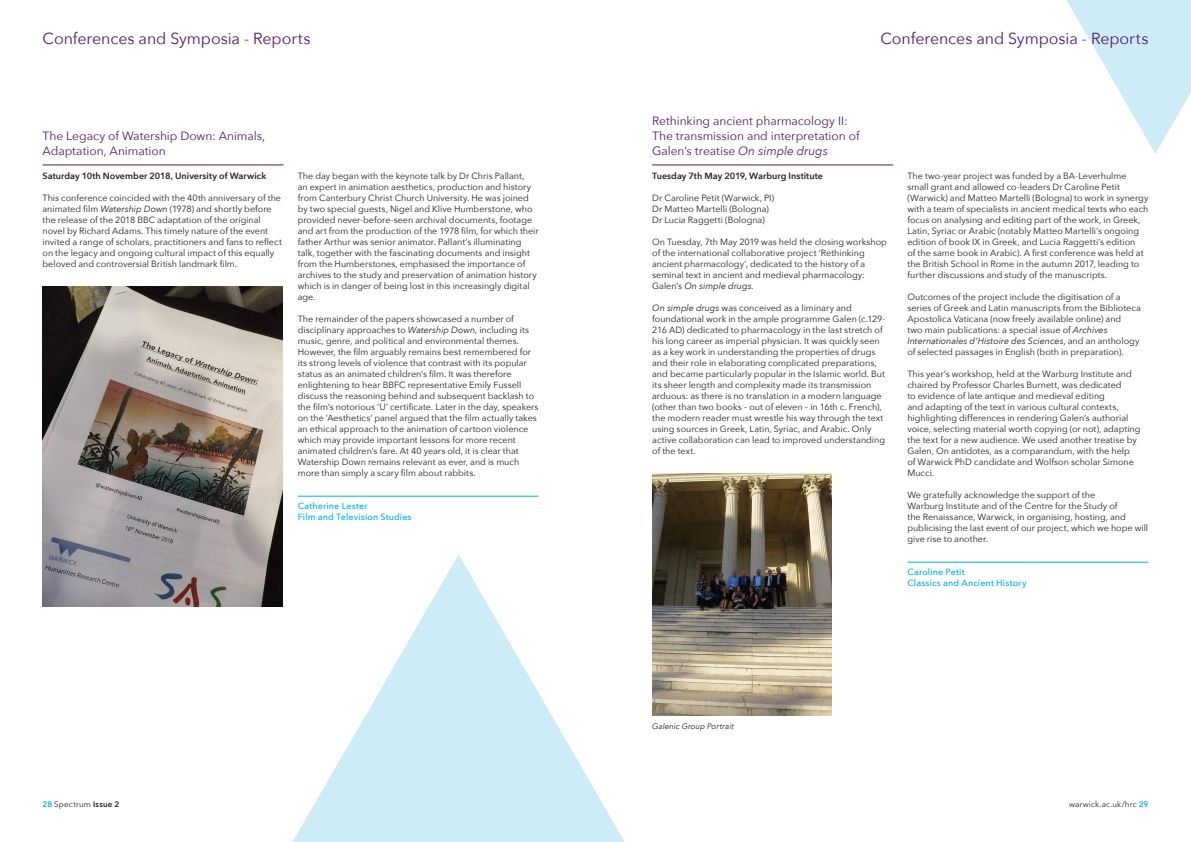
<style>
.page{position:relative;width:1191px;height:842px;background:#fff}
.page>*{position:absolute;margin:0;border:0;box-sizing:border-box;transform-origin:0 0}
.t1{font:16px "Avenir Next";letter-spacing:-.005em;color:#511b6c}
.t2{font:12px/15px "Avenir Next";letter-spacing:-.005em;color:#511b6c}
.t3{font:9px/11px "Avenir Next";color:#231f20}
.t4{font:600 9px "Avenir Next";letter-spacing:.005em;color:#231f20}
.t5{font:500 9px/11px "Avenir Next";letter-spacing:.01em;color:#00b2dd}
.t6{font:8px "Avenir Next";letter-spacing:.015em;color:#231f20}
.t7{font:italic 8px "Avenir Next";letter-spacing:.005em;color:#231f20}
.s1{font-style:italic}
.s2{font-weight:600;color:#00b2dd}
.s3{font-weight:600}
</style>
<div class="page">
<svg style="left:214px;top:554px;width:489px;height:288px"></svg>
<svg style="left:1067px;top:0;width:124px;height:154px"></svg>
<hr style="left:43px;top:164px;width:240px;height:1px;background:#511b6c">
<hr style="left:298px;top:496px;width:241px;height:1px;background:#00b2dd">
<hr style="left:652px;top:164px;width:241px;height:1px;background:#511b6c">
<hr style="left:907px;top:562px;width:241px;height:1px;background:#00b2dd">
<img style="left:43px;top:286px;width:239px;height:320px">
<img style="left:652px;top:473px;width:179px;height:242px">
<p class="t1" style="left:43px;top:25px;width:269px">Conferences and Symposia - Reports</p>
<p class="t2" style="left:43px;top:128px;width:224px">The Legacy of Watership Down: Animals,<br>Adaptation, Animation</p>
<p class="t4" style="left:43px;top:168px;width:225px">Saturday 10th November 2018, University of Warwick</p>
<p class="t3" style="left:43px;top:192px;width:241px">This conference coincided with the 40th anniversary of the animated film <span class="s1">Watership Down</span> (1978) and shortly before the release of the 2018 BBC adaptation of the original novel by Richard Adams. This timely nature of the event invited a range of scholars, practitioners and fans to reflect on the legacy and ongoing cultural impact of this equally beloved and controversial British landmark film.</p>
<p class="t3" style="left:298px;top:170px;width:242px">The day began with the keynote talk by Dr Chris Pallant,<br>an expert in animation aesthetics, production and history from Canterbury Christ Church University. He was joined by two special guests, Nigel and Klive Humberstone, who provided never-before-seen archival documents, footage and art from the production of the 1978 film, for which their father Arthur was senior animator. Pallant’s illuminating talk, together with the fascinating documents and insight from the Humberstones, emphasised the importance of archives to the study and preservation of animation history which is in danger of being lost in this increasingly digital age.</p>
<p class="t3" style="left:298px;top:313px;width:242px">The remainder of the papers showcased a number of disciplinary approaches to <span class="s1">Watership Down</span>, including its music, genre, and political and environmental themes.<br>However, the film arguably remains best remembered for its strong levels of violence that contrast with its popular status as an animated children’s film. It was therefore enlightening to hear BBFC representative Emily Fussell discuss the reasoning behind and subsequent backlash to the film’s notorious ‘U’ certificate. Later in the day, speakers on the ‘Aesthetics’ panel argued that the film actually takes an ethical approach to the animation of cartoon violence which may provide important lessons for more recent animated children’s fare. At 40 years old, it is clear that Watership Down remains relevant as ever, and is much more than simply a scary film about rabbits.</p>
<p class="t5" style="left:298px;top:500px;width:115px">Catherine Lester<br>Film and Television Studies</p>
<p class="t1" style="left:880px;top:25px;width:269px">Conferences and Symposia - Reports</p>
<p class="t2" style="left:652px;top:113px;width:197px">Rethinking ancient pharmacology II:</p>
<p class="t2" style="left:652px;top:128px;width:209px">The transmission and interpretation of<br>Galen’s treatise <span class="s1">On simple drugs</span></p>
<p class="t4" style="left:652px;top:168px;width:172px">Tuesday 7th May 2019, Warburg Institute</p>
<p class="t3" style="left:652px;top:192px;width:123px">Dr Caroline Petit (Warwick, PI)</p>
<p class="t3" style="left:652px;top:203px;width:118px">Dr Matteo Martelli (Bologna)</p>
<p class="t3" style="left:652px;top:214px;width:114px">Dr Lucia Raggetti (Bologna)</p>
<p class="t3" style="left:652px;top:236px;width:236px">On Tuesday, 7th May 2019 was held the closing workshop of the international collaborative project ‘Rethinking ancient pharmacology’, dedicated to the history of a seminal text in ancient and medieval pharmacology:<br>Galen’s <span class="s1">On simple drugs.</span></p>
<p class="t3" style="left:652px;top:302px;width:234px"><span class="s1">On simple drugs</span> was conceived as a liminary and foundational work in the ample programme Galen (c.129- 216 AD) dedicated to pharmacology in the last stretch of his long career as imperial physician. It was quickly seen as a key work in understanding the properties of drugs and their role in elaborating complicated preparations, and became particularly popular in the Islamic world. But its sheer length and complexity made its transmission arduous: as there is no translation in a modern language (other than two books – out of eleven – in 16th c. French), the modern reader must wrestle his way through the text using sources in Greek, Latin, Syriac, and Arabic. Only active collaboration can lead to improved understanding of the text.</p>
<p class="t3" style="left:907px;top:170px;width:242px">The two-year project was funded by a BA-Leverhulme small grant and allowed co-leaders Dr Caroline Petit (Warwick) and Matteo Martelli (Bologna) to work in synergy with a team of specialists in ancient medical texts who each focus on analysing and editing part of the work, in Greek, Latin, Syriac or Arabic (notably Matteo Martelli’s ongoing edition of book IX in Greek, and Lucia Raggetti’s edition<br>of the same book in Arabic). A first conference was held at the British School in Rome in the autumn 2017, leading to further discussions and study of the manuscripts.</p>
<p class="t3" style="left:907px;top:291px;width:235px">Outcomes of the project include the digitisation of a series of Greek and Latin manuscripts from the Biblioteca Apostolica Vaticana (now freely available online) and<br>two main publications: a special issue of <span class="s1">Archives Internationales d’Histoire des Sciences</span>, and an anthology of selected passages in English (both in preparation).</p>
<p class="t3" style="left:907px;top:368px;width:235px">This year’s workshop, held at the Warburg Institute and chaired by Professor Charles Burnett, was dedicated<br>to evidence of late antique and medieval editing<br>and adapting of the text in various cultural contexts, highlighting differences in rendering Galen’s authorial voice, selecting material worth copying (or not), adapting the text for a new audience. We used another treatise by Galen, On antidotes, as a comparandum, with the help<br>of Warwick PhD candidate and Wolfson scholar Simone Mucci.</p>
<p class="t3" style="left:907px;top:489px;width:242px">We gratefully acknowledge the support of the<br>Warburg Institute and of the Centre for the Study of<br>the Renaissance, Warwick, in organising, hosting, and publicising the last event of our project, which we hope will give rise to another.</p>
<p class="t5" style="left:907px;top:566px;width:121px">Caroline Petit<br>Classics and Ancient History</p>
<p class="t7" style="left:652px;top:719px;width:83px">Galenic Group Portrait</p>
<p class="t6" style="left:43px;top:798px;width:78px"><span class="s2">28</span> Spectrum <span class="s3">Issue 2</span></p>
<p class="t6" style="left:1069px;top:798px;width:81px">warwick.ac.uk/hrc <span class="s2">29</span></p>
</div>
